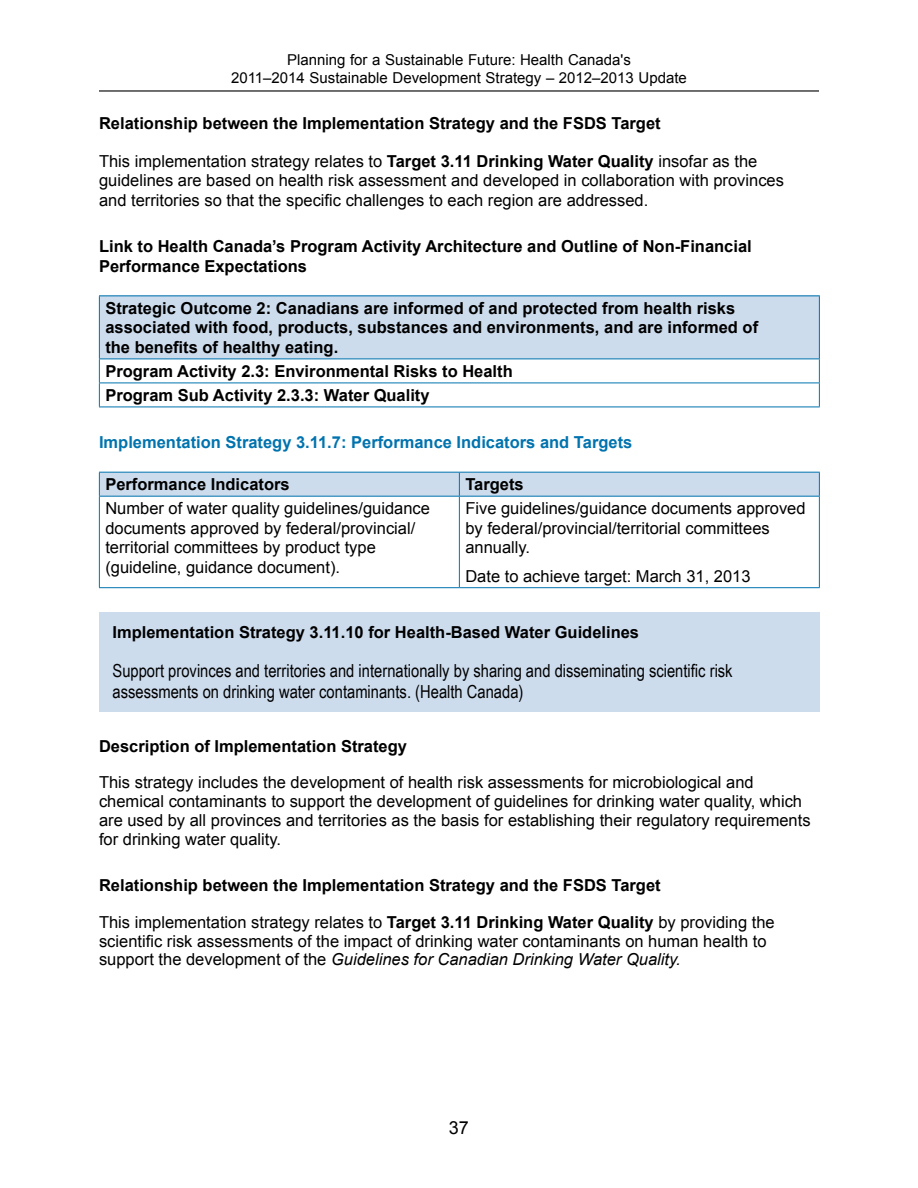
<style>
.page{position:relative;width:918px;height:1188px;background:#fff}
.page>*{position:absolute;margin:0;border:0;box-sizing:border-box;transform-origin:0 0}
.t1{font:18px/21px "Arial Narrow";color:#000}
.t2{font:18px "Arial";color:#000}
.t3{font:16.5px/19.5px "Arial";color:#000}
.t4{font:700 16.5px/19.5px "Arial";color:#000}
.t5{font:700 16.5px "Arial";color:#0073ae}
.t6{font:15px/18px "Arial";color:#000;text-align:center}
.s1{font-weight:700}
.s2{font-style:italic}
</style>
<div class="page">
<hr style="left:99px;top:90px;width:720px;height:2px;background:#000">
<div style="left:99px;top:296px;width:720px;height:63px;background:#cddced"></div>
<hr style="left:99px;top:296px;width:721px;height:1px;background:#0073ae">
<hr style="left:99px;top:296px;width:1px;height:63px;background:#0073ae">
<hr style="left:819px;top:296px;width:1px;height:63px;background:#0073ae">
<hr style="left:99px;top:359px;width:721px;height:1px;background:#0073ae">
<hr style="left:99px;top:383px;width:721px;height:1px;background:#0073ae">
<svg style="left:99px;top:359px;width:1px;height:48px"></svg>
<svg style="left:819px;top:359px;width:1px;height:48px"></svg>
<hr style="left:99px;top:407px;width:721px;height:1px;background:#0073ae">
<svg style="left:99px;top:472px;width:721px;height:24px"></svg>
<hr style="left:99px;top:496px;width:360px;height:1px;background:#0073ae">
<hr style="left:99px;top:497px;width:1px;height:90px;background:#0073ae">
<hr style="left:459px;top:496px;width:361px;height:1px;background:#0073ae">
<hr style="left:459px;top:497px;width:1px;height:90px;background:#0073ae">
<hr style="left:819px;top:497px;width:1px;height:90px;background:#0073ae">
<hr style="left:99px;top:587px;width:360px;height:1px;background:#0073ae">
<hr style="left:459px;top:587px;width:361px;height:1px;background:#0073ae">
<div style="left:99px;top:612px;width:720px;height:99px;background:#cddced"></div>
<p class="t6" style="left:231px;top:51px;width:457px">Planning for a Sustainable Future: Health Canada's<br>2011–2014 Sustainable Development Strategy – 2012–2013 Update</p>
<p class="t4" style="left:99px;top:114px;width:563px">Relationship between the Implementation Strategy and the FSDS Target</p>
<p class="t3" style="left:99px;top:151px;width:687px">This implementation strategy relates to <span class="s1">Target 3.11 Drinking Water Quality</span> insofar as the guidelines are based on health risk assessment and developed in collaboration with provinces and territories so that the specific challenges to each region are addressed.</p>
<p class="t4" style="left:99px;top:237px;width:654px">Link to Health Canada’s Program Activity Architecture and Outline of Non-Financial<br>Performance Expectations</p>
<p class="t4" style="left:105px;top:299px;width:654px">Strategic Outcome 2: Canadians are informed of and protected from health risks associated with food, products, substances and environments, and are informed of the benefits of healthy eating.</p>
<p class="t4" style="left:105px;top:360px;width:409px;line-height:24px">Program Activity 2.3: Environmental Risks to Health<br>Program Sub Activity 2.3.3: Water Quality</p>
<p class="t5" style="left:99px;top:431px;width:535px">Implementation Strategy 3.11.7: Performance Indicators and Targets</p>
<p class="t4" style="left:105px;top:475px;width:186px">Performance Indicators</p>
<p class="t4" style="left:465px;top:475px;width:60px">Targets</p>
<p class="t3" style="left:105px;top:499px;width:326px">Number of water quality guidelines/guidance documents approved by federal/provincial/ territorial committees by product type (guideline, guidance document).</p>
<p class="t3" style="left:465px;top:499px;width:342px">Five guidelines/guidance documents approved by federal/provincial/territorial committees annually.</p>
<p class="t3" style="left:465px;top:566px;width:287px">Date to achieve target: March 31, 2013</p>
<p class="t4" style="left:112px;top:623px;width:528px">Implementation Strategy 3.11.10 for Health-Based Water Guidelines</p>
<p class="t1" style="left:112px;top:659px;width:622px">Support provinces and territories and internationally by sharing and disseminating scientific risk assessments on drinking water contaminants. (Health Canada)</p>
<p class="t4" style="left:99px;top:737px;width:310px">Description of Implementation Strategy</p>
<p class="t3" style="left:99px;top:773px;width:713px;line-height:18.8px">This strategy includes the development of health risk assessments for microbiological and chemical contaminants to support the development of guidelines for drinking water quality, which are used by all provinces and territories as the basis for establishing their regulatory requirements for drinking water quality.</p>
<p class="t4" style="left:99px;top:876px;width:563px">Relationship between the Implementation Strategy and the FSDS Target</p>
<p class="t3" style="left:99px;top:913px;width:677px;line-height:18.8px">This implementation strategy relates to <span class="s1">Target 3.11 Drinking Water Quality</span> by providing the scientific risk assessments of the impact of drinking water contaminants on human health to support the development of the <span class="s2">Guidelines for Canadian Drinking Water Quality.</span></p>
<p class="t2" style="left:449px;top:1115px;width:22px">37</p>
</div>
